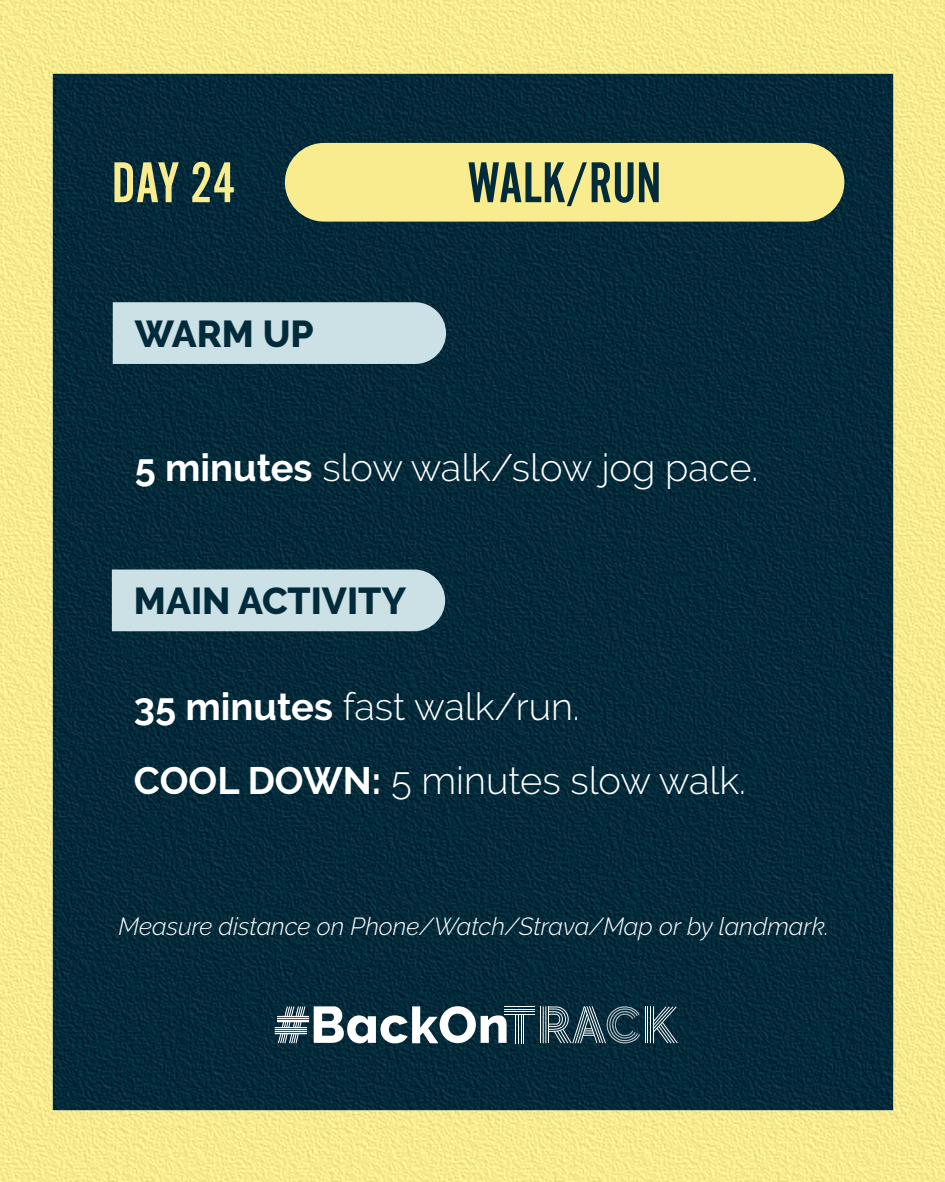
<style>
.page{position:relative;width:945px;height:1182px;background:#fff}
.page>*{position:absolute;margin:0;border:0;box-sizing:border-box;transform-origin:0 0}
.t1{font:59.68px "Alternate Got No 2 D";color:#012b3b}
.t2{font:59.68px "Alternate Got No 2 D";color:#f8ec8f}
.t3{font:300 38.06px/74.6px "Raleway";color:#fff}
.t4{font:800 37.36px "Raleway";color:#012b3b}
.t5{font:italic 300 24.68px "Raleway";color:#fff}
.s1{font-weight:700}
</style>
<div class="page">
<img style="left:0;top:0;width:945px;height:1181px">
<img style="left:21px;top:42px;width:903px;height:1099px">
<svg style="left:314px;top:1006px;width:193px;height:37px"></svg>
<hr style="left:540px;top:1006px;width:1px;height:37px;background:#fff">
<hr style="left:523px;top:1013px;width:1px;height:30px;background:#fff">
<hr style="left:521px;top:1013px;width:1px;height:30px;background:#fff">
<hr style="left:518px;top:1013px;width:1px;height:30px;background:#fff">
<hr style="left:515px;top:1013px;width:1px;height:30px;background:#fff">
<hr style="left:504px;top:1006px;width:31px;height:1px;background:#fff">
<hr style="left:504px;top:1008px;width:31px;height:1px;background:#fff">
<hr style="left:504px;top:1011px;width:31px;height:1px;background:#fff">
<hr style="left:504px;top:1013px;width:31px;height:1px;background:#fff">
<hr style="left:275px;top:1027px;width:32px;height:1px;background:#fff">
<hr style="left:275px;top:1029px;width:32px;height:1px;background:#fff">
<hr style="left:275px;top:1031px;width:32px;height:1px;background:#fff">
<hr style="left:275px;top:1033px;width:32px;height:1px;background:#fff">
<hr style="left:277px;top:1016px;width:32px;height:1px;background:#fff">
<hr style="left:277px;top:1015px;width:32px;height:1px;background:#fff">
<hr style="left:277px;top:1017px;width:32px;height:1px;background:#fff">
<hr style="left:277px;top:1019px;width:32px;height:1px;background:#fff">
<hr style="left:277px;top:1021px;width:32px;height:1px;background:#fff">
<svg style="left:278px;top:1006px;width:27px;height:37px"></svg>
<svg style="left:543px;top:1006px;width:97px;height:37px;background:#3e5b68"></svg>
<hr style="left:645px;top:1006px;width:1px;height:37px;background:#fff">
<hr style="left:647px;top:1006px;width:1px;height:37px;background:#fff">
<hr style="left:650px;top:1006px;width:1px;height:37px;background:#fff">
<svg style="left:653px;top:1006px;width:25px;height:37px"></svg>
<div style="left:285px;top:143px;width:559px;height:78px;background:#f8ec8f;border-radius:39px"></div>
<div style="left:113px;top:302px;width:333px;height:62px;background:#cce1e6"></div>
<div style="left:112px;top:569px;width:333px;height:62px;background:#cce1e6"></div>
<h1 class="t2" style="left:112px;top:151px;width:125px">DAY 24</h1>
<h1 class="t1" style="left:467px;top:151px;width:196px">WALK/RUN</h1>
<p class="t4" style="left:135px;top:312px;width:181px">WARM UP</p>
<p class="t3" style="left:135px;top:429px;width:625px"><span class="s1">5 minutes</span> slow walk/slow jog pace.</p>
<p class="t4" style="left:134px;top:579px;width:274px">MAIN ACTIVITY</p>
<p class="t3" style="left:134px;top:668px;width:613px"><span class="s1">35 minutes</span> fast walk/run.<br><span class="s1">COOL DOWN:</span> 5 minutes slow walk.</p>
<p class="t5" style="left:119px;top:911px;width:712px">Measure distance on Phone/Watch/Strava/Map or by landmark.</p>
</div>
